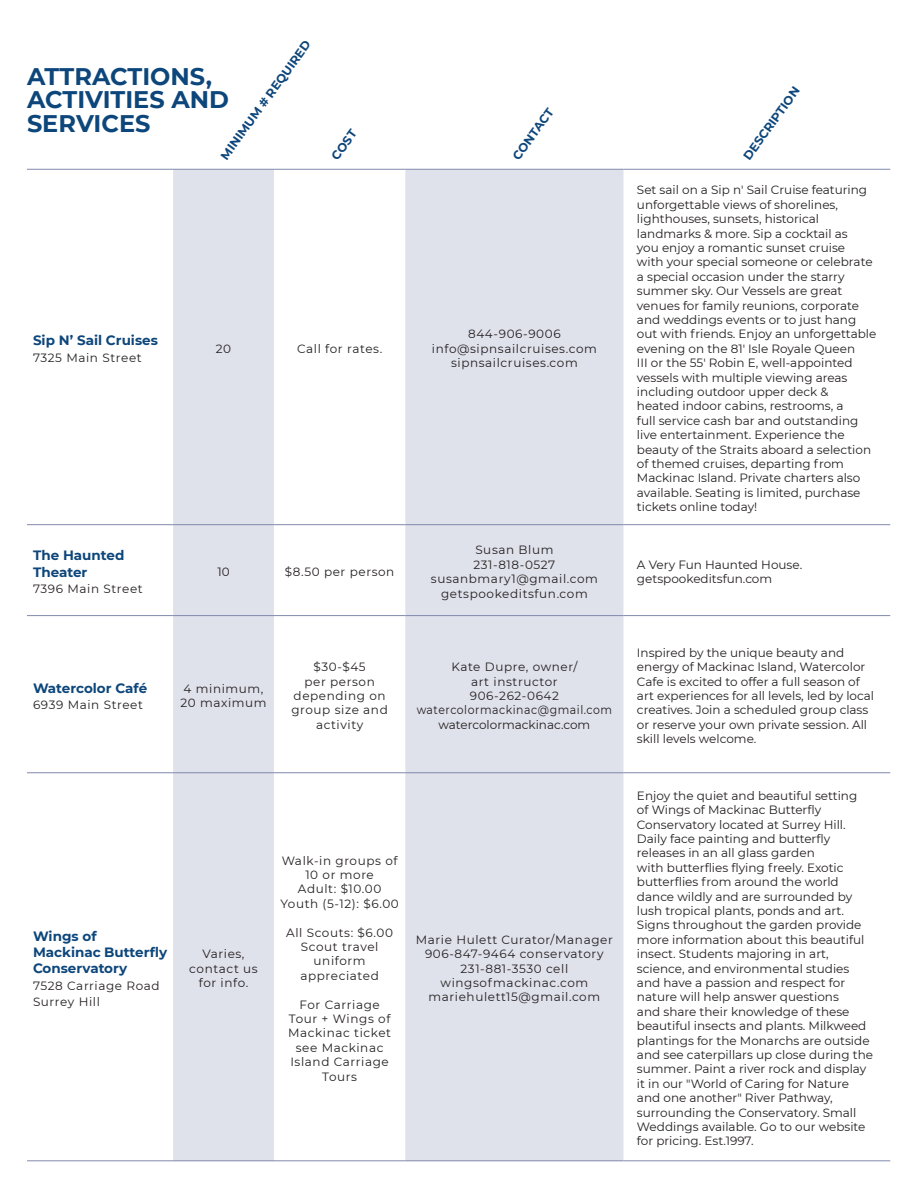
<style>
.page{position:relative;width:918px;height:1188px;background:#fff}
.page>*{position:absolute;margin:0;border:0;box-sizing:border-box;transform-origin:0 0}
.t1{font:700 24px/23.5px "Montserrat";color:#0d467b}
.t2{font:700 13.5px/16.2px "Montserrat";color:#0d467b}
.t3{font:12px/14.4px "Montserrat";color:#231f20}
.t4{font:12px/14.4px "Montserrat";letter-spacing:.05em;color:#231f20;text-align:center}
.t5{font:700 12px "Montserrat";color:#0d467b}
.t6{font:12px "Montserrat";letter-spacing:.05em;color:#231f20;scale:.91 1}
</style>
<div class="page">
<svg style="left:173px;top:170px;width:450px;height:991px;fill:#dfe1eb"></svg>
<hr style="left:27px;top:169px;width:146px;height:1px;background:#8189ad">
<hr style="left:27px;top:772px;width:146px;height:1px;background:#8189ad">
<hr style="left:173px;top:772px;width:101px;height:1px;background:#8189ad">
<hr style="left:274px;top:772px;width:131px;height:1px;background:#8189ad">
<hr style="left:405px;top:772px;width:218px;height:1px;background:#8189ad">
<hr style="left:623px;top:772px;width:267px;height:1px;background:#8189ad">
<hr style="left:27px;top:1161px;width:146px;height:1px;background:#8189ad">
<hr style="left:173px;top:1161px;width:101px;height:1px;background:#8189ad">
<hr style="left:274px;top:1161px;width:131px;height:1px;background:#8189ad">
<hr style="left:405px;top:1161px;width:218px;height:1px;background:#8189ad">
<hr style="left:623px;top:1161px;width:267px;height:1px;background:#8189ad">
<hr style="left:173px;top:169px;width:101px;height:1px;background:#8189ad">
<hr style="left:274px;top:169px;width:131px;height:1px;background:#8189ad">
<hr style="left:405px;top:169px;width:218px;height:1px;background:#8189ad">
<hr style="left:623px;top:169px;width:267px;height:1px;background:#8189ad">
<hr style="left:27px;top:524px;width:146px;height:1px;background:#8189ad">
<hr style="left:173px;top:524px;width:101px;height:1px;background:#8189ad">
<hr style="left:274px;top:524px;width:131px;height:1px;background:#8189ad">
<hr style="left:405px;top:524px;width:218px;height:1px;background:#8189ad">
<hr style="left:623px;top:524px;width:267px;height:1px;background:#8189ad">
<hr style="left:27px;top:615px;width:146px;height:1px;background:#8189ad">
<hr style="left:173px;top:615px;width:101px;height:1px;background:#8189ad">
<hr style="left:274px;top:615px;width:131px;height:1px;background:#8189ad">
<hr style="left:405px;top:615px;width:218px;height:1px;background:#8189ad">
<hr style="left:623px;top:615px;width:267px;height:1px;background:#8189ad">
<p class="t5" style="left:216px;top:153px;width:145px;rotate:-54deg">MINIMUM # REQUIRED</p>
<p class="t1" style="left:27px;top:63px;width:204px">ATTRACTIONS,<br>ACTIVITIES AND<br>SERVICES</p>
<p class="t5" style="left:327px;top:153px;width:35px;rotate:-54deg">COST</p>
<p class="t5" style="left:508px;top:153px;width:62px;rotate:-54deg">CONTACT</p>
<p class="t2" style="left:33px;top:332px;width:126px">Sip N’ Sail Cruises</p>
<p class="t4" style="left:33px;top:350px;width:110px">7325 Main Street</p>
<p class="t3" style="left:216px;top:341px;width:17px">20</p>
<p class="t4" style="left:297px;top:341px;width:87px">Call for rates.</p>
<p class="t4" style="left:432px;top:326px;width:166px">844-906-9006 info@sipnsailcruises.com</p>
<p class="t4" style="left:451px;top:355px;width:128px">sipnsailcruises.com</p>
<p class="t2" style="left:33px;top:547px;width:93px">The Haunted<br>Theater</p>
<p class="t4" style="left:33px;top:581px;width:111px">7396 Main Street</p>
<p class="t3" style="left:217px;top:564px;width:14px">10</p>
<p class="t4" style="left:285px;top:564px;width:111px">$8.50 per person</p>
<p class="t4" style="left:475px;top:542px;width:80px">Susan Blum</p>
<p class="t4" style="left:473px;top:557px;width:83px">231-818-0527</p>
<p class="t4" style="left:431px;top:571px;width:169px">susanbmary1@gmail.com</p>
<p class="t4" style="left:441px;top:586px;width:148px">getspookeditsfun.com</p>
<p class="t2" style="left:33px;top:679px;width:116px">Watercolor Café</p>
<p class="t4" style="left:33px;top:697px;width:112px">6939 Main Street</p>
<p class="t4" style="left:180px;top:681px;width:88px;text-align:left">4 minimum,<br>20 maximum</p>
<p class="t4" style="left:291px;top:659px;width:98px">$30-$45<br>per person depending on group size and activity</p>
<p class="t4" style="left:451px;top:659px;width:128px">Kate Dupre, owner/ art instructor</p>
<p class="t4" style="left:470px;top:688px;width:91px">906-262-0642</p>
<p class="t6" style="left:417px;top:702px;width:216px">watercolormackinac@gmail.com</p>
<p class="t3" style="left:438px;top:717px;width:153px">watercolormackinac.com</p>
<p class="t2" style="left:33px;top:927px;width:136px">Wings of<br>Mackinac Butterfly<br>Conservatory</p>
<p class="t4" style="left:33px;top:977px;width:128px;line-height:16.2px;text-align:left">7528 Carriage Road<br>Surrey Hill</p>
<p class="t4" style="left:189px;top:946px;width:70px">Varies, contact us for info.</p>
<p class="t4" style="left:282px;top:853px;width:117px">Walk-in groups of<br>10 or more</p>
<p class="t4" style="left:298px;top:881px;width:85px">Adult: $10.00</p>
<p class="t4" style="left:280px;top:896px;width:120px">Youth (5-12): $6.00</p>
<p class="t4" style="left:286px;top:925px;width:108px">All Scouts: $6.00</p>
<p class="t4" style="left:300px;top:939px;width:80px">Scout travel uniform appreciated</p>
<p class="t4" style="left:288px;top:997px;width:104px">For Carriage<br>Tour + Wings of<br>Mackinac ticket see Mackinac<br>Island Carriage<br>Tours</p>
<p class="t4" style="left:416px;top:932px;width:198px">Marie Hulett Curator/Manager</p>
<p class="t4" style="left:425px;top:946px;width:180px">906-847-9464 conservatory<br>231-881-3530 cell</p>
<p class="t4" style="left:429px;top:975px;width:173px">wingsofmackinac.com mariehulett15@gmail.com</p>
<p class="t5" style="left:739px;top:153px;width:88px;rotate:-54deg">DESCRIPTION</p>
<p class="t3" style="left:637px;top:182px;width:241px">Set sail on a Sip n' Sail Cruise featuring unforgettable views of shorelines, lighthouses, sunsets, historical landmarks &amp; more. Sip a cocktail as<br>you enjoy a romantic sunset cruise<br>with your special someone or celebrate a special occasion under the starry summer sky. Our Vessels are great venues for family reunions, corporate and weddings events or to just hang out with friends. Enjoy an unforgettable evening on the 81' Isle Royale Queen<br>III or the 55' Robin E, well-appointed vessels with multiple viewing areas including outdoor upper deck &amp;<br>heated indoor cabins, restrooms, a<br>full service cash bar and outstanding live entertainment. Experience the beauty of the Straits aboard a selection of themed cruises, departing from Mackinac Island. Private charters also available. Seating is limited, purchase tickets online today!</p>
<p class="t3" style="left:637px;top:557px;width:167px">A Very Fun Haunted House.</p>
<p class="t3" style="left:637px;top:571px;width:137px">getspookeditsfun.com</p>
<p class="t3" style="left:637px;top:645px;width:239px">Inspired by the unique beauty and energy of Mackinac Island, Watercolor Cafe is excited to offer a full season of art experiences for all levels, led by local creatives. Join a scheduled group class or reserve your own private session. All skill levels welcome.</p>
<p class="t3" style="left:637px;top:788px;width:238px">Enjoy the quiet and beautiful setting<br>of Wings of Mackinac Butterfly Conservatory located at Surrey Hill.<br>Daily face painting and butterfly releases in an all glass garden<br>with butterflies flying freely. Exotic butterflies from around the world dance wildly and are surrounded by lush tropical plants, ponds and art.<br>Signs throughout the garden provide more information about this beautiful insect. Students majoring in art, science, and environmental studies and have a passion and respect for nature will help answer questions<br>and share their knowledge of these beautiful insects and plants. Milkweed plantings for the Monarchs are outside and see caterpillars up close during the summer. Paint a river rock and display it in our "World of Caring for Nature and one another" River Pathway, surrounding the Conservatory. Small Weddings available. Go to our website for pricing. Est.1997.</p>
</div>
